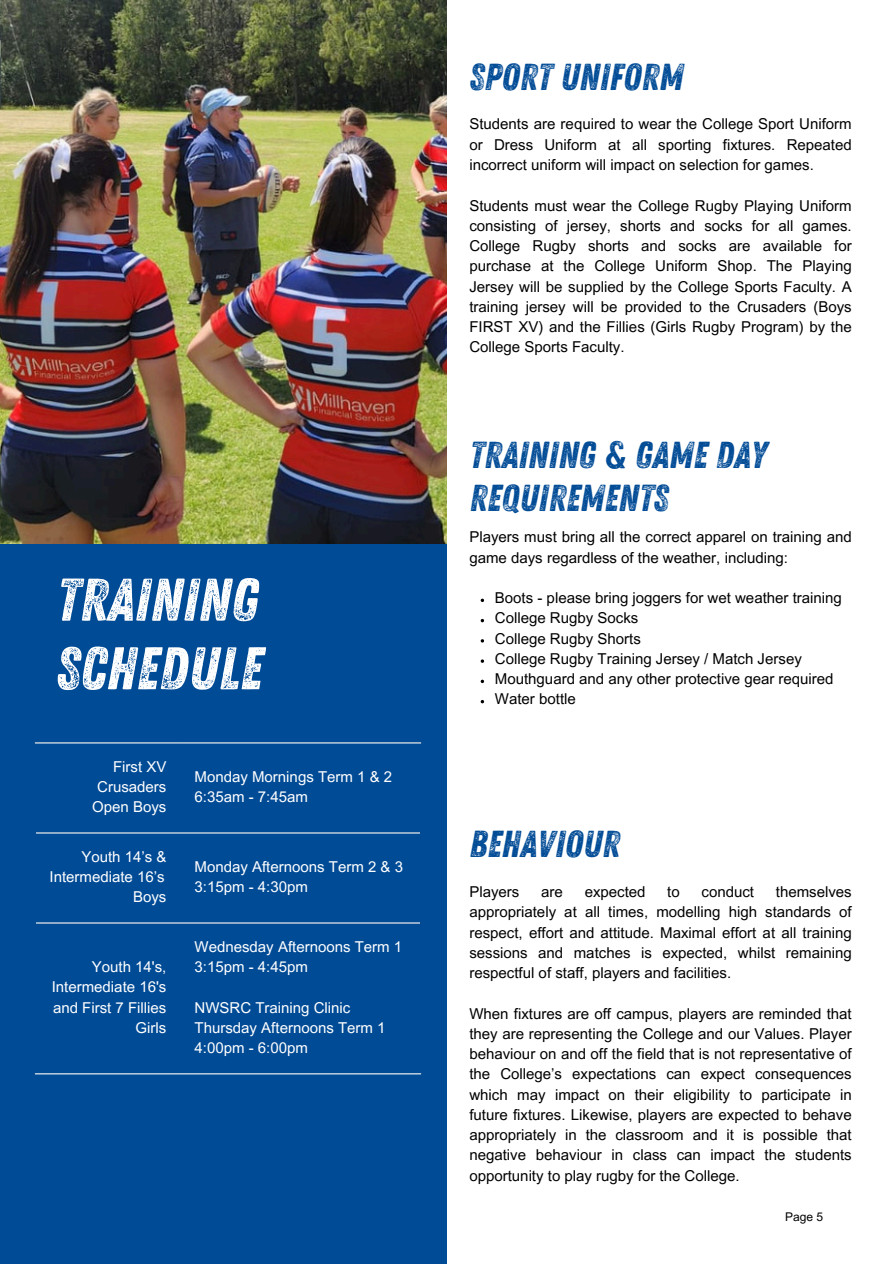
<style>
.page{position:relative;width:894px;height:1264px;background:#fff}
.page>*{position:absolute;margin:0;border:0;box-sizing:border-box;transform-origin:0 0}
.t1{font:60px/68.7px "Zing Rust G2 Base";color:#fff}
.t2{font:37.5px/42.8px "Zing Rust G2 Base";color:#004b96}
.t3{font:15px/20.2px "Arial MT Pro";color:#000;text-align:justify}
.t4{font:15px/20.2px "Arial MT Pro";color:#fff;text-align:right}
.t5{font:12px "Arial MT Pro";color:#000}
</style>
<div class="page">
<div style="left:0;top:294px;width:446px;height:969px;background:#004b96"></div>
<img style="left:0;top:0;width:447px;height:543px">
<svg style="left:480px;top:598px;width:4px;height:4px"></svg>
<svg style="left:480px;top:679px;width:4px;height:4px"></svg>
<hr style="left:35px;top:742px;width:386px;height:1px;background:#fff">
<hr style="left:36px;top:832px;width:384px;height:1px;background:#fff">
<hr style="left:36px;top:922px;width:384px;height:1px;background:#fff">
<hr style="left:35px;top:1073px;width:386px;height:1px;background:#fff">
<p class="t1" style="left:56px;top:567px;width:208px">TRAINING<br>SCHEDULE</p>
<p class="t4" style="left:97px;top:758px;width:71px">First XV<br>Crusaders</p>
<p class="t4" style="left:92px;top:798px;width:76px">Open Boys</p>
<h3 class="t4" style="left:49px;top:848px;width:118px">Youth 14’s &amp;<br>Intermediate 16’s</h3>
<h2 class="t4" style="left:133px;top:888px;width:35px">Boys</h2>
<p class="t4" style="left:52px;top:958px;width:116px;text-align:justify;text-indent:40px">Youth 14's, Intermediate 16's and First 7 Fillies</p>
<p class="t4" style="left:135px;top:1019px;width:32px">Girls</p>
<h2 class="t4" style="left:194px;top:768px;width:199px">Monday Mornings Term 1 &amp; 2</h2>
<h3 class="t4" style="left:194px;top:788px;width:115px">6:35am - 7:45am</h3>
<h3 class="t4" style="left:194px;top:858px;width:210px">Monday Afternoons Term 2 &amp; 3</h3>
<p class="t4" style="left:194px;top:878px;width:115px">3:15pm - 4:30pm</p>
<p class="t4" style="left:194px;top:938px;width:209px">Wednesday Afternoons Term 1</p>
<p class="t4" style="left:194px;top:958px;width:115px">3:15pm - 4:45pm</p>
<p class="t4" style="left:194px;top:998px;width:157px">NWSRC Training Clinic</p>
<h2 class="t4" style="left:194px;top:1019px;width:192px">Thursday Afternoons Term 1</h2>
<h3 class="t4" style="left:194px;top:1039px;width:115px">4:00pm - 6:00pm</h3>
<p class="t2" style="left:469px;top:56px;width:215px">SPORT UNIFORM</p>
<p class="t3" style="left:469px;top:116px;width:384px">Students are required to wear the College Sport Uniform or Dress Uniform at all sporting fixtures. Repeated incorrect uniform will impact on selection for games.</p>
<h1 class="t3" style="left:469px;top:197px;width:384px">Students must wear the College Rugby Playing Uniform consisting of jersey, shorts and socks for all games.<br>College Rugby shorts and socks are available for purchase at the College Uniform Shop. The Playing Jersey will be supplied by the College Sports Faculty. A training jersey will be provided to the Crusaders (Boys FIRST XV) and the Fillies (Girls Rugby Program) by the College Sports Faculty.</h1>
<p class="t2" style="left:469px;top:434px;width:299px">TRAINING &amp; GAME DAY<br>REQUIREMENTS</p>
<p class="t3" style="left:469px;top:529px;width:384px">Players must bring all the correct apparel on training and game days regardless of the weather, including:</p>
<p class="t3" style="left:495px;top:589px;width:348px">Boots - please bring joggers for wet weather training</p>
<p class="t3" style="left:495px;top:610px;width:145px">College Rugby Socks</p>
<p class="t3" style="left:495px;top:630px;width:147px">College Rugby Shorts</p>
<p class="t3" style="left:495px;top:650px;width:308px">College Rugby Training Jersey / Match Jersey</p>
<p class="t3" style="left:495px;top:670px;width:340px">Mouthguard and any other protective gear required</p>
<p class="t3" style="left:495px;top:691px;width:82px">Water bottle</p>
<p class="t2" style="left:469px;top:823px;width:152px">BEHAVIOUR</p>
<p class="t3" style="left:469px;top:883px;width:384px;text-indent:306px">themselves appropriately at all times, modelling high standards of respect, effort and attitude. Maximal effort at all training sessions and matches is expected, whilst remaining respectful of staff, players and facilities.</p>
<p class="t3" style="left:469px;top:1005px;width:384px">When fixtures are off campus, players are reminded that they are representing the College and our Values. Player behaviour on and off the field that is not representative of the College’s expectations can expect consequences which may impact on their eligibility to participate in future fixtures. Likewise, players are expected to behave appropriately in the classroom and it is possible that negative behaviour in class can impact the students opportunity to play rugby for the College.</p>
<p class="t3" style="left:469px;top:883px;width:51px">Players</p>
<p class="t3" style="left:541px;top:883px;width:23px">are</p>
<p class="t3" style="left:584px;top:883px;width:62px">expected</p>
<p class="t3" style="left:667px;top:883px;width:14px">to</p>
<p class="t3" style="left:701px;top:883px;width:54px">conduct</p>
<h3 class="t5" style="left:785px;top:1212px;width:40px">Page 5</h3>
</div>
